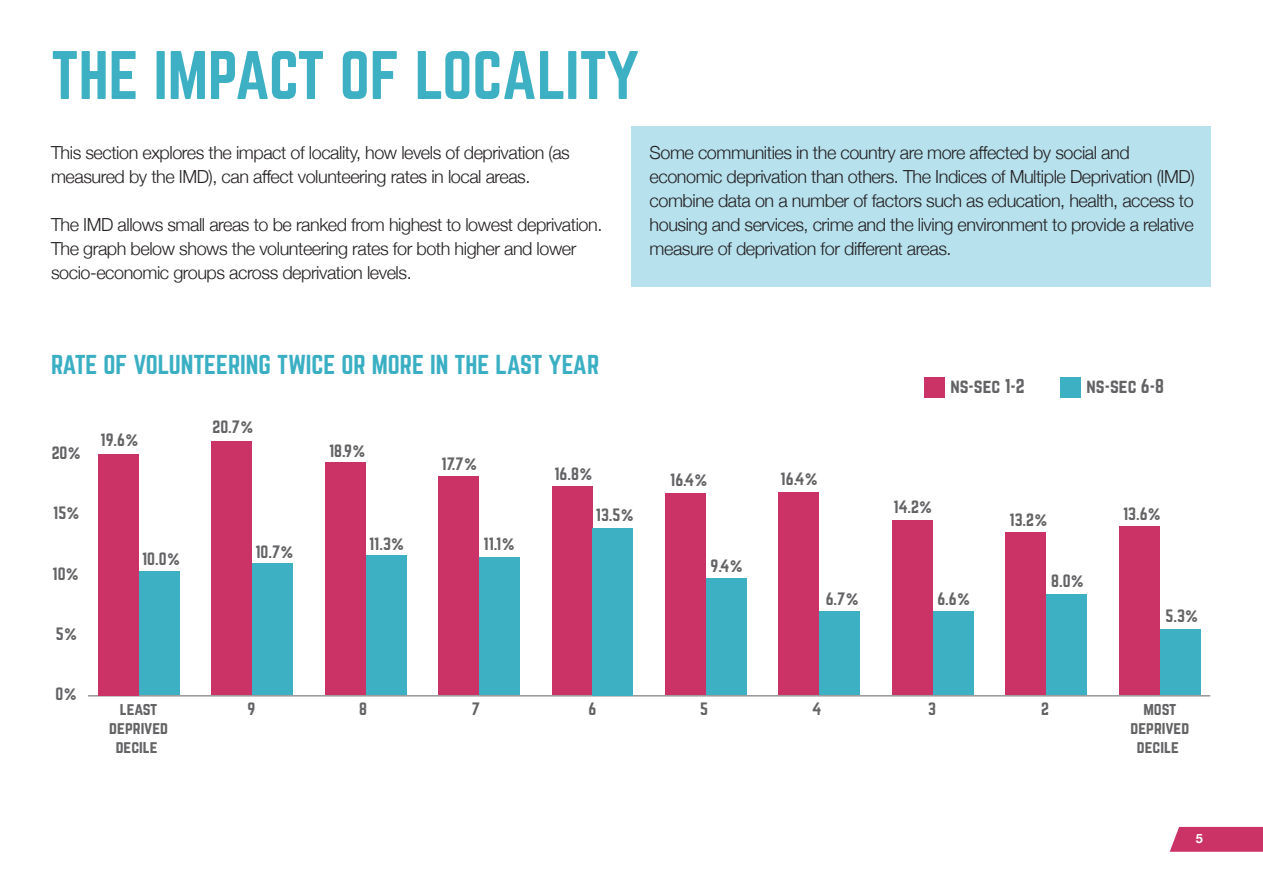
<style>
.page{position:relative;width:1263px;height:893px;background:#fff}
.page>*{position:absolute;margin:0;border:0;box-sizing:border-box;transform-origin:0 0}
._1_-_heading{font:60px "Norwester";color:#3db0c4}
._2_-_heading{font:24px "Norwester";color:#3aafc3}
.t1{font:300 18px/24px "Helvetica Neue";letter-spacing:-.025em;color:#231f20}
.t2{font:17.7px "Norwester";color:#636366}
.t3{font:15.75px/18.9px "Norwester";color:#636366;text-align:center}
.t4{font:700 12.75px "Helvetica Neue";color:#fff}
</style>
<div class="page">
<svg style="left:1170px;top:827px;width:93px;height:25px;background:#cd3e6e"></svg>
<div style="left:631px;top:126px;width:580px;height:160px;background:#b6e1ed"></div>
<hr style="left:88px;top:695px;width:1122px;height:1px;background:#636366">
<div style="left:98px;top:454px;width:41px;height:241px;background:#cb3366"></div>
<div style="left:139px;top:572px;width:41px;height:123px;background:#3db0c4"></div>
<div style="left:211px;top:441px;width:41px;height:254px;background:#cb3366"></div>
<div style="left:252px;top:563px;width:41px;height:132px;background:#3db0c4"></div>
<div style="left:325px;top:462px;width:41px;height:233px;background:#cb3366"></div>
<div style="left:366px;top:556px;width:41px;height:139px;background:#3db0c4"></div>
<div style="left:438px;top:477px;width:41px;height:218px;background:#cb3366"></div>
<div style="left:479px;top:558px;width:41px;height:137px;background:#3db0c4"></div>
<div style="left:551px;top:487px;width:41px;height:208px;background:#cb3366"></div>
<div style="left:592px;top:528px;width:41px;height:167px;background:#3db0c4"></div>
<div style="left:665px;top:494px;width:41px;height:201px;background:#cb3366"></div>
<div style="left:706px;top:579px;width:41px;height:116px;background:#3db0c4"></div>
<div style="left:778px;top:492px;width:41px;height:203px;background:#cb3366"></div>
<div style="left:819px;top:611px;width:41px;height:84px;background:#3db0c4"></div>
<div style="left:892px;top:521px;width:41px;height:174px;background:#cb3366"></div>
<div style="left:933px;top:611px;width:41px;height:84px;background:#3db0c4"></div>
<div style="left:1005px;top:533px;width:41px;height:162px;background:#cb3366"></div>
<div style="left:1046px;top:594px;width:41px;height:101px;background:#3db0c4"></div>
<div style="left:1119px;top:526px;width:41px;height:169px;background:#cb3366"></div>
<div style="left:1160px;top:629px;width:41px;height:66px;background:#3db0c4"></div>
<div style="left:924px;top:377px;width:21px;height:21px;background:#cb3366"></div>
<div style="left:1060px;top:377px;width:21px;height:21px;background:#3db0c4"></div>
<p class="_1_-_heading" style="left:51px;top:47px;width:590px">THE IMPACT OF LOCALITY</p>
<p class="t1" style="left:51px;top:139px;width:520px">This section explores the impact of locality, how levels of deprivation (as measured by the IMD), can affect volunteering rates in local areas.</p>
<p class="t1" style="left:51px;top:211px;width:553px">The IMD allows small areas to be ranked from highest to lowest deprivation.<br>The graph below shows the volunteering rates for both higher and lower socio-economic groups across deprivation levels.</p>
<p class="t1" style="left:649px;top:139px;width:547px">Some communities in the country are more affected by social and economic deprivation than others. The Indices of Multiple Deprivation (IMD) combine data on a number of factors such as education, health, access to housing and services, crime and the living environment to provide a relative measure of deprivation for different areas.</p>
<p class="_2_-_heading" style="left:51px;top:353px;width:550px">RATE OF VOLUNTEERING TWICE OR MORE IN THE LAST YEAR</p>
<p class="t3" style="left:52px;top:444px;width:31px">20%</p>
<p class="t3" style="left:53px;top:504px;width:28px">15%</p>
<p class="t3" style="left:53px;top:564px;width:28px">10%</p>
<p class="t3" style="left:56px;top:625px;width:23px">5%</p>
<p class="t3" style="left:56px;top:685px;width:23px">0%</p>
<p class="t3" style="left:100px;top:431px;width:40px">19.6%</p>
<p class="t3" style="left:142px;top:550px;width:40px">10.0%</p>
<p class="t3" style="left:212px;top:418px;width:43px">20.7%</p>
<p class="t3" style="left:255px;top:543px;width:40px">10.7%</p>
<p class="t3" style="left:329px;top:442px;width:38px">18.9%</p>
<p class="t3" style="left:369px;top:534px;width:37px">11.3%</p>
<p class="t3" style="left:441px;top:455px;width:37px">17.7%</p>
<p class="t3" style="left:483px;top:534px;width:33px">11.1%</p>
<p class="t3" style="left:554px;top:464px;width:40px">16.8%</p>
<p class="t3" style="left:596px;top:506px;width:40px">13.5%</p>
<p class="t3" style="left:670px;top:471px;width:39px">16.4%</p>
<p class="t3" style="left:710px;top:557px;width:34px">9.4%</p>
<p class="t3" style="left:781px;top:470px;width:39px">16.4%</p>
<p class="t3" style="left:826px;top:589px;width:35px">6.7%</p>
<p class="t2" style="left:950px;top:377px;width:76px">ns-sec 1-2</p>
<p class="t2" style="left:1086px;top:377px;width:79px">ns-sec 6-8</p>
<p class="t3" style="left:893px;top:497px;width:41px">14.2%</p>
<p class="t3" style="left:1009px;top:511px;width:40px">13.2%</p>
<p class="t3" style="left:1051px;top:572px;width:35px">8.0%</p>
<p class="t3" style="left:1123px;top:505px;width:40px">13.6%</p>
<p class="t3" style="left:937px;top:589px;width:35px">6.6%</p>
<p class="t3" style="left:1165px;top:607px;width:35px">5.3%</p>
<p class="t3" style="left:1041px;top:700px;width:9px">2</p>
<p class="t3" style="left:247px;top:700px;width:9px">9</p>
<p class="t3" style="left:359px;top:700px;width:9px">8</p>
<p class="t3" style="left:472px;top:700px;width:10px">7</p>
<p class="t3" style="left:588px;top:700px;width:9px">6</p>
<p class="t3" style="left:700px;top:700px;width:9px">5</p>
<p class="t3" style="left:812px;top:700px;width:11px">4</p>
<p class="t3" style="left:928px;top:700px;width:9px">3</p>
<p class="t3" style="left:109px;top:700px;width:60px">least deprived decile</p>
<p class="t3" style="left:1130px;top:700px;width:60px">most deprived decile</p>
<p class="t4" style="left:1196px;top:828px;width:9px">5</p>
</div>
